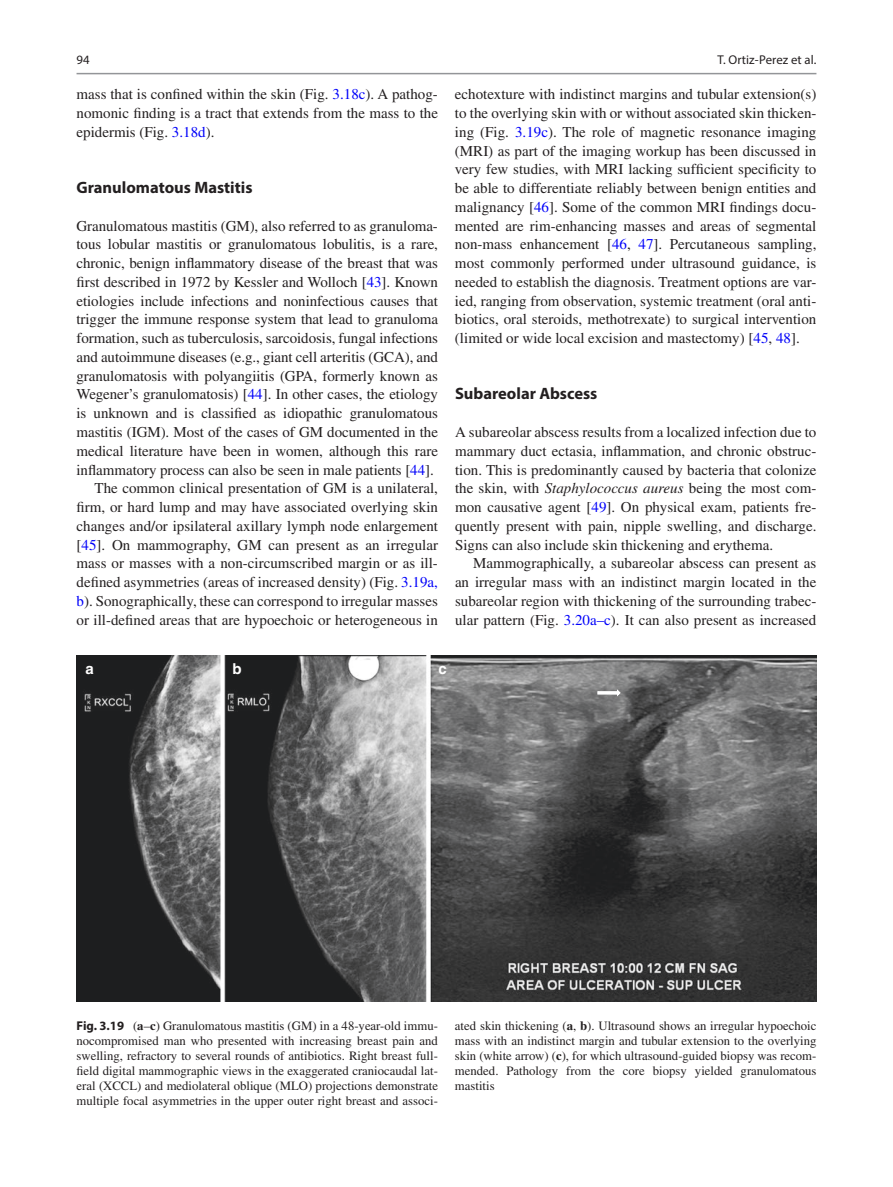
<style>
.page{position:relative;width:893px;height:1187px;background:#fff}
.page>*{position:absolute;margin:0;border:0;box-sizing:border-box;transform-origin:0 0}
.t1{font:700 16.5px "Myriad Pro";color:#231f20}
.t2{font:15px/18.8px "Times LT Std";letter-spacing:-.005em;color:#231f20;text-align:justify}
.t3{font:15px "Helvetica Bold 3";color:#fff}
.t4{font:12.75px/15px "Times LT Std";color:#231f20;text-align:justify}
.t5{font:12.75px "Myriad Pro Regular 2";letter-spacing:.005em;color:#231f20}
.t6{font:12.75px "Myriad Pro";color:#231f20}
.s1{color:#0000fa}
.s2{font-style:italic}
.s3{font-family:"Myriad Pro";font-weight:700}
.s4{font-weight:700}
</style>
<div class="page">
<img style="left:77px;top:655px;width:739px;height:346px">
<svg style="left:597px;top:688px;width:24px;height:9px"></svg>
<hr style="left:77px;top:73px;width:739px;height:1px;background:#939598">
<p class="t6" style="left:77px;top:52px;width:15px">94</p>
<p class="t2" style="left:77px;top:85px;width:363px">mass that is confined within the skin (Fig. <span class="s1">3.18c</span>). A pathog&shy;nomonic finding is a tract that extends from the mass to the epidermis (Fig. <span class="s1">3.18d</span>).</p>
<p class="t1" style="left:77px;top:177px;width:178px">Granulomatous Mastitis</p>
<p class="t2" style="left:77px;top:216px;width:363px;text-align:right">Granulomatous mastitis (GM), also referred to as granuloma&shy;tous lobular mastitis or granulomatous lobulitis, is a rare, chronic, benign inflammatory disease of the breast that was first described in 1972 by Kessler and Wolloch [<span class="s1">43</span>]. Known etiologies include infections and noninfectious causes that trigger the immune response system that lead to granuloma formation, such as tuberculosis, sarcoidosis, fungal infections and autoimmune diseases (e.g., giant cell arteritis (GCA), and granulomatosis with polyangiitis (GPA, formerly known as Wegener’s granulomatosis) [<span class="s1">44</span>]. In other cases, the etiology is unknown and is classified as idiopathic granulomatous mastitis (IGM). Most of the cases of GM documented in the medical literature have been in women, although this rare inflammatory process can also be seen in male patients [<span class="s1">44</span>].<br>The common clinical presentation of GM is a unilateral, firm, or hard lump and may have associated overlying skin changes and/or ipsilateral axillary lymph node enlargement [<span class="s1">45</span>]. On mammography, GM can present as an irregular mass or masses with a non-circumscribed margin or as ill&shy;defined asymmetries (areas of increased density) (Fig. <span class="s1">3.19a, b</span>). Sonographically, these can correspond to irregular masses or ill-defined areas that are hypoechoic or heterogeneous in</p>
<p class="t5" style="left:717px;top:52px;width:101px">T. Ortiz-Perez et al.</p>
<p class="t2" style="left:455px;top:85px;width:363px">echotexture with indistinct margins and tubular extension(s) to the overlying skin with or without associated skin thicken&shy;ing (Fig. <span class="s1">3.19c</span>). The role of magnetic resonance imaging (MRI) as part of the imaging workup has been discussed in very few studies, with MRI lacking sufficient specificity to be able to differentiate reliably between benign entities and malignancy [<span class="s1">46</span>]. Some of the common MRI findings docu&shy;mented are rim-enhancing masses and areas of segmental non-mass enhancement [<span class="s1">46</span>, <span class="s1">47</span>]. Percutaneous sampling, most commonly performed under ultrasound guidance, is needed to establish the diagnosis. Treatment options are var&shy;ied, ranging from observation, systemic treatment (oral anti&shy;biotics, oral steroids, methotrexate) to surgical intervention (limited or wide local excision and mastectomy) [<span class="s1">45</span>, <span class="s1">48</span>].</p>
<p class="t1" style="left:455px;top:383px;width:144px">Subareolar Abscess</p>
<p class="t2" style="left:455px;top:422px;width:363px">A subareolar abscess results from a localized infection due to mammary duct ectasia, inflammation, and chronic obstruc&shy;tion. This is predominantly caused by bacteria that colonize the skin, with <span class="s2">Staphylococcus aureus</span> being the most com&shy;mon causative agent [<span class="s1">49</span>]. On physical exam, patients fre&shy;quently present with pain, nipple swelling, and discharge.<br>Signs can also include skin thickening and erythema.</p>
<p class="t2" style="left:455px;top:554px;width:363px;text-indent:18px">Mammographically, a subareolar abscess can present as an irregular mass with an indistinct margin located in the subareolar region with thickening of the surrounding trabec&shy;ular pattern (Fig. <span class="s1">3.20a–c</span>). It can also present as increased</p>
<p class="t3" style="left:85px;top:659px;width:10px">a</p>
<p class="t3" style="left:233px;top:659px;width:11px">b</p>
<p class="t3" style="left:438px;top:659px;width:10px">c</p>
<p class="t4" style="left:77px;top:1018px;width:363px"><span class="s3">Fig. 3.19</span> (<span class="s4">a</span>–<span class="s4">c</span>) Granulomatous mastitis (GM) in a 48-year-old immu&shy;nocompromised man who presented with increasing breast pain and swelling, refractory to several rounds of antibiotics. Right breast full&shy;field digital mammographic views in the exaggerated craniocaudal lat&shy;eral (XCCL) and mediolateral oblique (MLO) projections demonstrate multiple focal asymmetries in the upper outer right breast and associ-</p>
<p class="t4" style="left:455px;top:1017px;width:363px">ated skin thickening (<span class="s4">a</span>, <span class="s4">b</span>). Ultrasound shows an irregular hypoechoic mass with an indistinct margin and tubular extension to the overlying skin (white arrow) (<span class="s4">c</span>), for which ultrasound-guided biopsy was recom&shy;mended. Pathology from the core biopsy yielded granulomatous mastitis</p>
</div>
